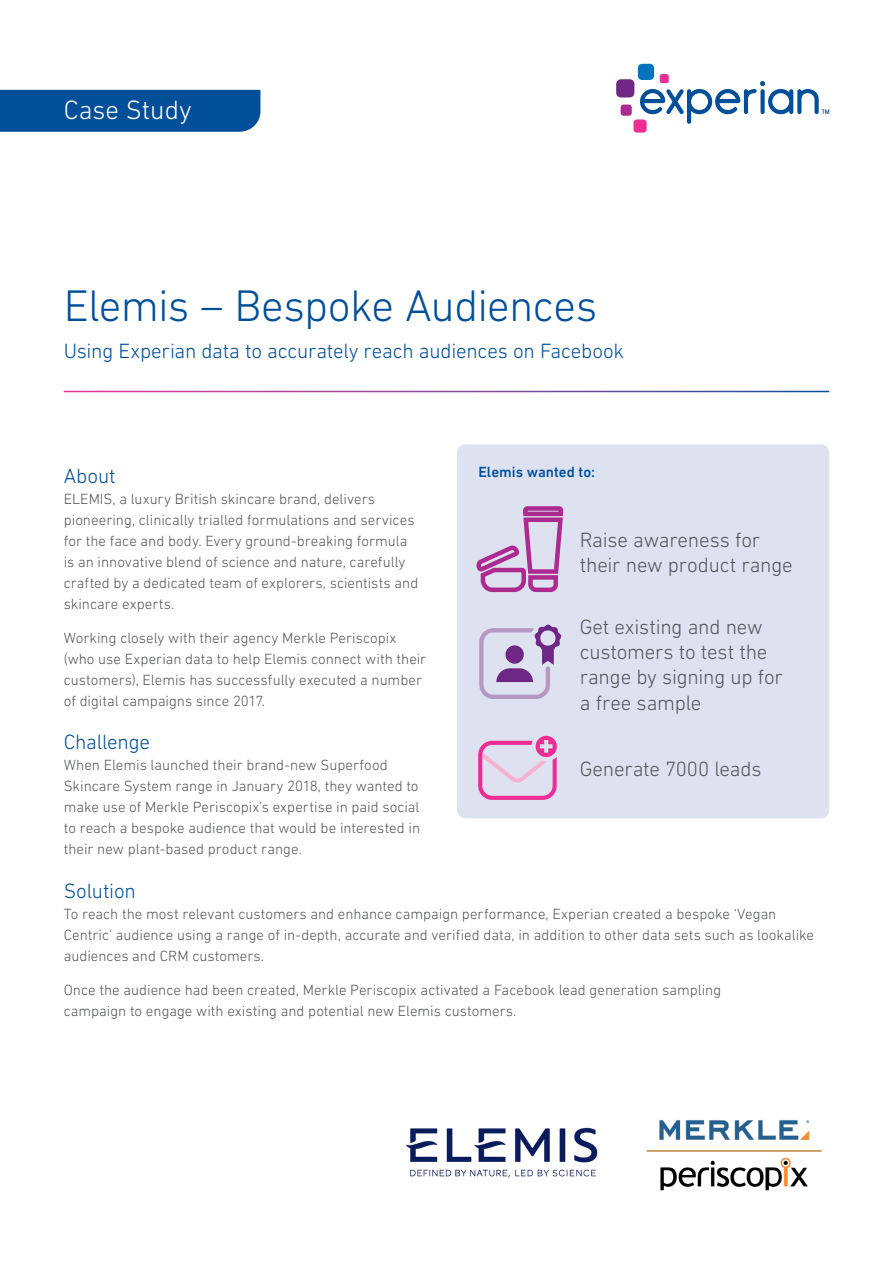
<style>
.page{position:relative;width:893px;height:1263px;background:#fff}
.page>*{position:absolute;margin:0;border:0;box-sizing:border-box;transform-origin:0 0}
.Title_heading_30_34{font:300 45px "DIN Next W1 G";letter-spacing:-.015em;color:#014e99}
.t1{font:300 27px "DIN Next W1 G";color:#fff}
.Bullet{font:300 21px/25.2px "DIN Next W1 G";letter-spacing:-.01em;color:#54555a}
.Title_subheading_14{font:300 21px "DIN Next W1 G";letter-spacing:-.01em;color:#014e99}
.Headline_14_16{font:300 21px "DIN Next W1 G";letter-spacing:-.01em;color:#014e99}
.Body_text_10_14{font:300 15px/21px "DIN Next W1 G";color:#54555a}
.Subhead_10_14{font:500 15px "DIN Next W1 G";color:#014e99}
</style>
<div class="page">
<div style="left:0;top:90px;width:260px;height:42px;background:#014e99"></div>
<div style="left:638px;top:64px;width:16px;height:16px;background:#0773bb;border-radius:4px"></div>
<div style="left:616px;top:79px;width:18px;height:18px;background:#6f2786;border-radius:5px"></div>
<div style="left:621px;top:105px;width:11px;height:11px;background:#ac2b91;border-radius:3px"></div>
<div style="left:633px;top:119px;width:14px;height:14px;background:#ed2d94;border-radius:3px"></div>
<div style="left:660px;top:74px;width:9px;height:9px;background:#ed2d94;border-radius:2px"></div>
<svg style="left:640px;top:81px;width:189px;height:43px"></svg>
<div style="left:457px;top:444px;width:372px;height:374px;background:#dee2f0;border-radius:9px"></div>
<svg style="left:476px;top:506px;width:88px;height:87px"></svg>
<svg style="left:479px;top:625px;width:82px;height:74px"></svg>
<svg style="left:478px;top:736px;width:79px;height:64px"></svg>
<img style="left:406px;top:1127px;width:192px;height:51px">
<img style="left:646px;top:1120px;width:176px;height:71px">
<h2 class="t1" style="left:64px;top:95px;width:129px">Case Study</h2>
<p class="Title_heading_30_34" style="left:64px;top:280px;width:535px">Elemis – Bespoke Audiences</p>
<p class="Title_subheading_14" style="left:64px;top:338px;width:562px">Using Experian data to accurately reach audiences on Facebook</p>
<p class="Headline_14_16" style="left:64px;top:464px;width:53px">About</p>
<p class="Body_text_10_14" style="left:64px;top:488px;width:356px">ELEMIS, a luxury British skincare brand, delivers pioneering, clinically trialled formulations and services for the face and body. Every ground-breaking formula is an innovative blend of science and nature, carefully crafted by a dedicated team of explorers, scientists and skincare experts.</p>
<p class="Body_text_10_14" style="left:64px;top:627px;width:364px">Working closely with their agency Merkle Periscopix (who use Experian data to help Elemis connect with their customers), Elemis has successfully executed a number of digital campaigns since 2017.</p>
<p class="Headline_14_16" style="left:64px;top:730px;width:88px">Challenge</p>
<p class="Body_text_10_14" style="left:64px;top:754px;width:358px">When Elemis launched their brand-new Superfood Skincare System range in January 2018, they wanted to make use of Merkle Periscopix’s expertise in paid social to reach a bespoke audience that would be interested in their new plant-based product range.</p>
<p class="Subhead_10_14" style="left:478px;top:463px;width:118px">Elemis wanted to:</p>
<p class="Bullet" style="left:580px;top:527px;width:214px">Raise awareness for their new product range</p>
<p class="Bullet" style="left:580px;top:614px;width:204px">Get existing and new customers to test the range by signing up for a free sample</p>
<p class="Bullet" style="left:580px;top:756px;width:183px">Generate 7000 leads</p>
<p class="Headline_14_16" style="left:64px;top:879px;width:74px">Solution</p>
<p class="Body_text_10_14" style="left:64px;top:903px;width:752px">To reach the most relevant customers and enhance campaign performance, Experian created a bespoke ‘Vegan<br>Centric’ audience using a range of in-depth, accurate and verified data, in addition to other data sets such as lookalike audiences and CRM customers.</p>
<p class="Body_text_10_14" style="left:64px;top:979px;width:659px">Once the audience had been created, Merkle Periscopix activated a Facebook lead generation sampling campaign to engage with existing and potential new Elemis customers.</p>
</div>
